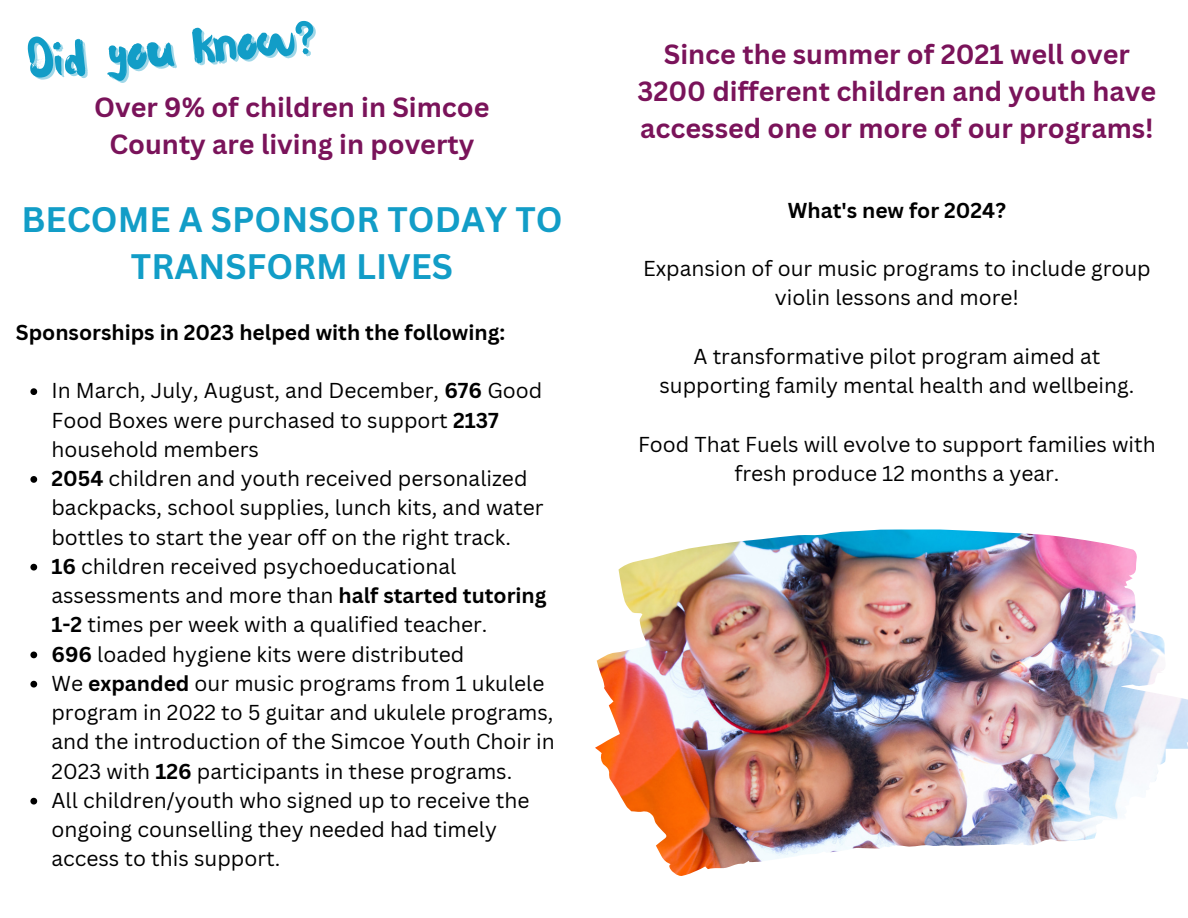
<style>
.page{position:relative;width:1188px;height:918px;background:#fff}
.page>*{position:absolute;margin:0;border:0;box-sizing:border-box;transform-origin:0 0}
.t1{font:51.45px "Waterlily";color:#129dc7}
.t2{font:700 34.5px/47.2px "Canva Sans";color:#129dc7;text-align:center}
.t3{font:700 27px/37.2px "Canva Sans";color:#7a135a;text-align:center}
.t4{font:21px/29.2px "Canva Sans";color:#000}
.t5{font:700 21px "Canva Sans";color:#000}
.s1{font-weight:700}
</style>
<div class="page">
<img style="left:595px;top:529px;width:593px;height:347px">
<svg style="left:30px;top:388px;width:7px;height:7px"></svg>
<svg style="left:30px;top:476px;width:7px;height:7px"></svg>
<svg style="left:30px;top:564px;width:7px;height:7px"></svg>
<svg style="left:30px;top:652px;width:7px;height:6px"></svg>
<svg style="left:30px;top:681px;width:7px;height:7px"></svg>
<svg style="left:30px;top:798px;width:7px;height:7px"></svg>
<h3 class="t1" style="left:26px;top:27px;width:291px;rotate:-5deg">Did you know?</h3>
<h3 class="t3" style="left:94px;top:88px;width:397px">Over 9% of children in Simcoe<br>County are living in poverty</h3>
<h2 class="t2" style="left:22px;top:195px;width:543px">BECOME A SPONSOR TODAY TO<br>TRANSFORM LIVES</h2>
<h4 class="t5" style="left:16px;top:317px;width:491px">Sponsorships in 2023 helped with the following:</h4>
<p class="t4" style="left:51px;top:376px;width:492px">In March, July, August, and December, <span class="s1">676</span> Good<br>Food Boxes were purchased to support <span class="s1">2137 </span>household members</p>
<p class="t4" style="left:51px;top:463px;width:494px"><span class="s1">2054</span> children and youth received personalized backpacks, school supplies, lunch kits, and water bottles to start the year off on the right track.</p>
<p class="t4" style="left:51px;top:551px;width:497px"><span class="s1">16</span> children received psychoeducational assessments and more than <span class="s1">half started tutoring<br>1-2</span> times per week with a qualified teacher.</p>
<p class="t4" style="left:51px;top:639px;width:414px"><span class="s1">696</span> loaded hygiene kits were distributed</p>
<p class="t4" style="left:51px;top:668px;width:505px">We <span class="s1">expanded</span> our music programs from 1 ukulele program in 2022 to 5 guitar and ukulele programs, and the introduction of the Simcoe Youth Choir in 2023 with <span class="s1">126</span> participants in these programs.</p>
<p class="t4" style="left:51px;top:785px;width:479px">All children/youth who signed up to receive the ongoing counselling they needed had timely access to this support.</p>
<h4 class="t3" style="left:637px;top:35px;width:520px">Since the summer of 2021 well over<br>3200 different children and youth have accessed one or more of our programs!</h4>
<p class="t5" style="left:788px;top:195px;width:220px">What's new for 2024?</p>
<p class="t4" style="left:643px;top:253px;width:509px;text-align:center">Expansion of our music programs to include group violin lessons and more!</p>
<p class="t4" style="left:660px;top:341px;width:476px;text-align:center">A transformative pilot program aimed at supporting family mental health and wellbeing.</p>
<p class="t4" style="left:638px;top:429px;width:519px;text-align:center">Food That Fuels will evolve to support families with fresh produce 12 months a year.</p>
</div>
